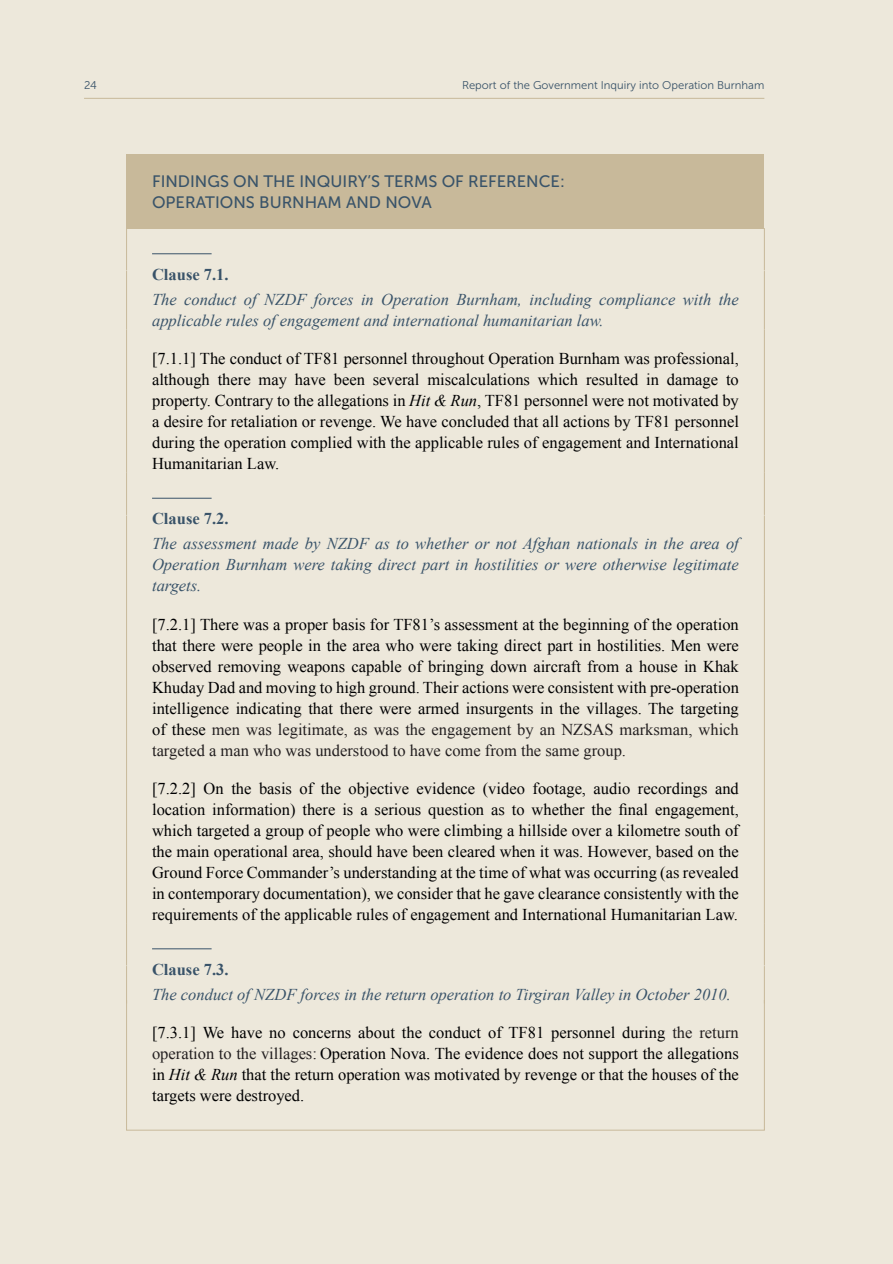
<style>
.page{position:relative;width:893px;height:1264px;background:#fff}
.page>*{position:absolute;margin:0;border:0;box-sizing:border-box;transform-origin:0 0}
.t1{font:16.5px/21px "Times New Roman";color:#000001;text-align:justify}
.t2{font:italic 16.5px/21px "Times New Roman";color:#395369}
.t3{font:16.5px/21px "Museo Sans 500";color:#395369}
.t4{font:700 16.5px "Times New Roman";color:#395369}
.t5{font:11.25px "Museo Sans 300";color:#395369}
.s1{font-style:italic}
.s2{color:#231f20}
</style>
<div class="page">
<div style="left:0;top:0;width:893px;height:1263px;background:#ede8db"></div>
<hr style="left:84px;top:98px;width:680px;height:1px;background:#c8b99a">
<div style="left:127px;top:154px;width:637px;height:75px;background:#c8b99a"></div>
<hr style="left:126px;top:228px;width:1px;height:42px;background:#c8b99a">
<hr style="left:764px;top:228px;width:1px;height:42px;background:#c8b99a">
<hr style="left:152px;top:253px;width:60px;height:1px;background:#395369">
<hr style="left:126px;top:271px;width:1px;height:58px;background:#c8b99a">
<hr style="left:764px;top:271px;width:1px;height:58px;background:#c8b99a">
<hr style="left:126px;top:329px;width:1px;height:143px;background:#c8b99a">
<hr style="left:764px;top:329px;width:1px;height:143px;background:#c8b99a">
<hr style="left:126px;top:472px;width:1px;height:43px;background:#c8b99a">
<hr style="left:764px;top:472px;width:1px;height:43px;background:#c8b99a">
<hr style="left:152px;top:498px;width:60px;height:1px;background:#395369">
<hr style="left:126px;top:515px;width:1px;height:80px;background:#c8b99a">
<hr style="left:764px;top:515px;width:1px;height:80px;background:#c8b99a">
<hr style="left:126px;top:595px;width:1px;height:328px;background:#c8b99a">
<hr style="left:764px;top:595px;width:1px;height:328px;background:#c8b99a">
<hr style="left:126px;top:922px;width:1px;height:43px;background:#c8b99a">
<hr style="left:764px;top:922px;width:1px;height:43px;background:#c8b99a">
<hr style="left:152px;top:948px;width:60px;height:1px;background:#395369">
<hr style="left:126px;top:965px;width:1px;height:38px;background:#c8b99a">
<hr style="left:764px;top:965px;width:1px;height:38px;background:#c8b99a">
<div style="left:126px;top:999px;width:639px;height:131px;border:1px solid #c8b99a"></div>
<p class="t5" style="left:84px;top:79px;width:14px">24</p>
<p class="t5" style="left:462px;top:79px;width:304px">Report of the Government Inquiry into Operation Burnham</p>
<p class="t3" style="left:152px;top:170px;width:414px">FINDINGS ON THE INQUIRY’S TERMS OF REFERENCE:<br>OPERATIONS BURNHAM AND NOVA</p>
<p class="t4" style="left:152px;top:263px;width:78px">Clause 7.1.</p>
<p class="t2" style="left:152px;top:288px;width:588px">The conduct of NZDF forces in Operation Burnham, including compliance with the applicable rules of engagement and international humanitarian law.</p>
<p class="t1" style="left:152px;top:347px;width:588px">[7.1.1] The conduct of TF81 personnel throughout Operation Burnham was professional, although there may have been several miscalculations which resulted in damage to property. Contrary to the allegations in <span class="s1">Hit &amp; Run</span>, TF81 personnel were not motivated by a desire for retaliation or revenge. We have concluded that all actions by TF81 personnel during the operation complied with the applicable rules of engagement and International Humanitarian Law.</p>
<p class="t4" style="left:152px;top:507px;width:78px">Clause 7.2.</p>
<p class="t2" style="left:152px;top:533px;width:588px;text-align:justify">The assessment made by NZDF as to whether or not Afghan nationals in the area of Operation Burnham were taking direct part in hostilities or were otherwise legitimate targets.</p>
<p class="t1" style="left:152px;top:613px;width:588px">[7.2.1] There was a proper basis for TF81’s assessment at the beginning of the operation that there were people in the area who were taking direct part in hostilities. Men were observed removing weapons capable of bringing down aircraft from a house in Khak Khuday Dad and moving to high ground. Their actions were consistent with pre-operation intelligence indicating that there were armed insurgents in the villages. The targeting of these <span class="s2">men was legitimate, as was the engagement by an NZSAS marksman, which targeted a man who was understood to have come from the same group.</span></p>
<p class="t1" style="left:152px;top:777px;width:588px">[7.2.2] On the basis of the objective evidence (video footage, audio recordings and location information) there is a serious question as to whether the final engagement, which targeted a group of people who were climbing a hillside over a kilometre south of the main operational area, should have been cleared when it was. However, based on the Ground Force Commander’s understanding at the time of what was occurring (as revealed in contemporary documentation), we consider that he gave clearance consistently with the requirements of the applicable rules of engagement and International Humanitarian Law.</p>
<p class="t4" style="left:152px;top:957px;width:78px">Clause 7.3.</p>
<p class="t2" style="left:152px;top:983px;width:580px">The conduct of NZDF forces in the return operation to Tirgiran Valley in October 2010.</p>
<p class="t1" style="left:152px;top:1021px;width:588px">[7.3.1] We have no concerns about the conduct of TF81 personnel during <span class="s2">the return operation to the villages:</span> Operation Nova. The evidence does not support the allegations in <span class="s1">Hit &amp; Run</span> that the return operation was motivated by revenge or that the houses of the targets were destroyed.</p>
</div>
